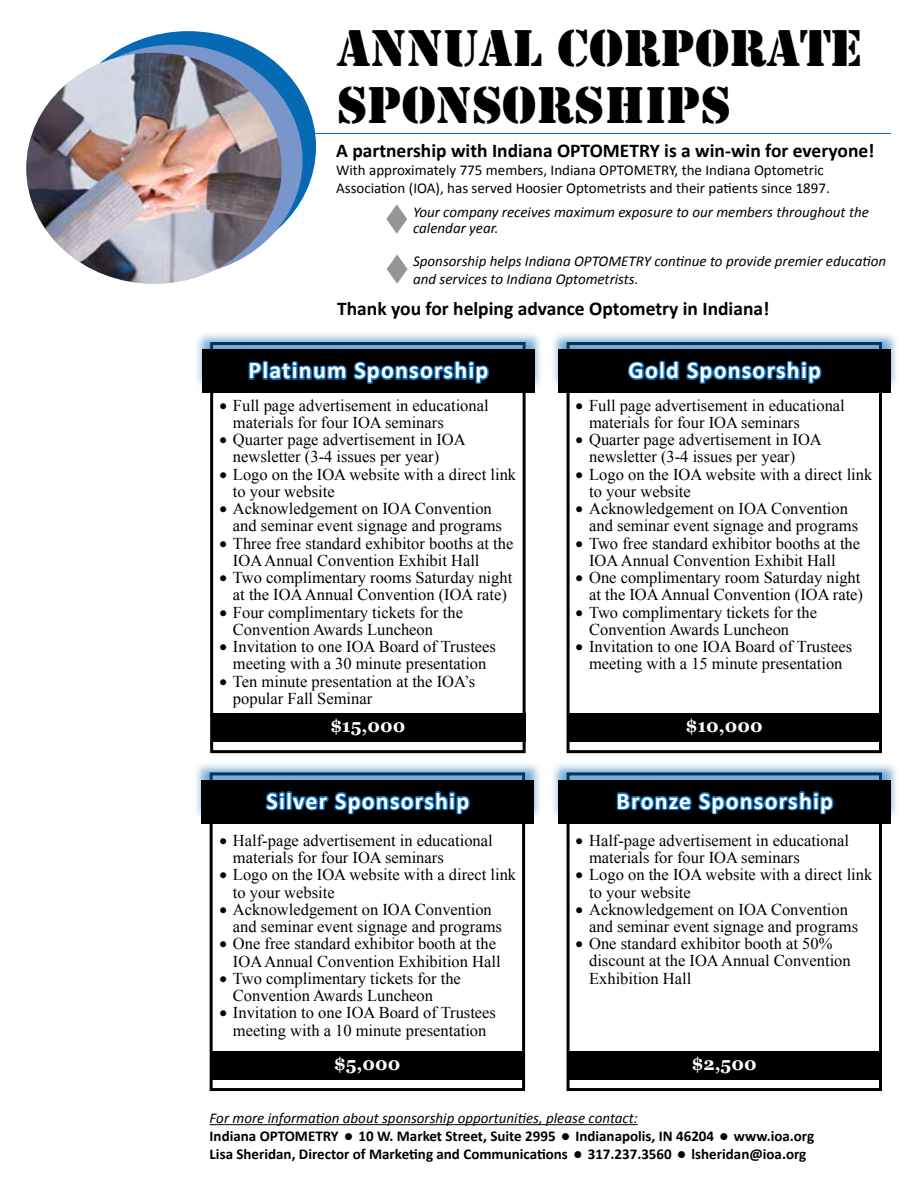
<style>
.page{position:relative;width:918px;height:1188px;background:#fff}
.page>*{position:absolute;margin:0;border:0;box-sizing:border-box;transform-origin:0 0}
.t1{font:48px/57.6px "Stencil Std";color:#000}
.t2{font:700 24px "Calibri";letter-spacing:.05em;color:#fff}
.t3{font:700 19.5px "Calibri";color:#000}
.t4{font:700 18px "Georgia";color:#fff}
.t5{font:16.5px/17.2px "Times New Roman";color:#000}
.t6{font:700 15px/18px "Calibri";color:#000}
.t7{font:italic 15px/16.5px "Calibri";color:#000}
.t8{font:15px/18px "Calibri";color:#000}
.s1{font-weight:400;font-style:italic}
</style>
<div class="page">
<hr style="left:310px;top:133px;width:581px;height:1px;background:#0669b3">
<div style="left:210px;top:342px;width:316px;height:411px;border:3px solid #000"></div>
<div style="left:194px;top:331px;width:349px;height:60px;background:#0669b3;opacity:.55"></div>
<div style="left:202px;top:350px;width:333px;height:43px;background:#000"></div>
<svg style="left:248px;top:360px;width:241px;height:25px"></svg>
<div style="left:213px;top:713px;width:313px;height:29px;background:#000"></div>
<div style="left:60px;top:31px;width:256px;height:231px;background:#0669b3;border-radius:50%"></div>
<div style="left:47px;top:45px;width:256px;height:231px;background:#7895cc;border-radius:50%"></div>
<hr style="left:210px;top:1124px;width:428px;height:1px;background:#000">
<img style="left:26px;top:53px;width:256px;height:231px">
<div style="left:567px;top:342px;width:315px;height:411px;border:3px solid #000"></div>
<div style="left:550px;top:331px;width:349px;height:60px;background:#0669b3;opacity:.55"></div>
<div style="left:559px;top:350px;width:332px;height:43px;background:#000"></div>
<svg style="left:628px;top:360px;width:194px;height:25px"></svg>
<div style="left:569px;top:713px;width:313px;height:29px;background:#000"></div>
<div style="left:210px;top:772px;width:315px;height:319px;border:3px solid #000"></div>
<div style="left:193px;top:761px;width:349px;height:61px;background:#0669b3;opacity:.55"></div>
<div style="left:202px;top:780px;width:332px;height:44px;background:#000"></div>
<svg style="left:264px;top:778px;width:208px;height:37px"></svg>
<div style="left:212px;top:1051px;width:313px;height:29px;background:#000"></div>
<div style="left:567px;top:772px;width:315px;height:319px;border:3px solid #000"></div>
<div style="left:550px;top:761px;width:349px;height:61px;background:#0669b3;opacity:.55"></div>
<div style="left:559px;top:780px;width:332px;height:44px;background:#000"></div>
<svg style="left:616px;top:791px;width:218px;height:24px"></svg>
<div style="left:569px;top:1051px;width:313px;height:29px;background:#000"></div>
<h1 class="t1" style="left:337px;top:19px;width:526px">ANNUAL CORPORATE<br>SPONSORSHIPS</h1>
<p class="t3" style="left:336px;top:138px;width:540px">A partnership with Indiana OPTOMETRY is a win-win for everyone!</p>
<p class="t8" style="left:336px;top:161px;width:495px">With approximately 775 members, Indiana OPTOMETRY, the Indiana Optometric<br>Association (IOA), has served Hoosier Optometrists and their patients since 1897.</p>
<p class="t7" style="left:413px;top:203px;width:457px">Your company receives maximum exposure to our members throughout the calendar year.</p>
<p class="t7" style="left:413px;top:252px;width:475px;line-height:18px">Sponsorship helps Indiana OPTOMETRY continue to provide premier education and services to Indiana Optometrists.</p>
<p class="t3" style="left:337px;top:296px;width:434px">Thank you for helping advance Optometry in Indiana!</p>
<h2 class="t2" style="left:248px;top:355px;width:242px">Platinum Sponsorship</h2>
<h2 class="t2" style="left:629px;top:355px;width:194px">Gold Sponsorship</h2>
<p class="t5" style="left:233px;top:396px;width:257px;text-indent:-13px">• Full page advertisement in educational materials for four IOA seminars</p>
<p class="t5" style="left:233px;top:431px;width:234px;text-indent:-13px">• Quarter page advertisement in IOA newsletter (3-4 issues per year)</p>
<p class="t5" style="left:233px;top:465px;width:285px;text-indent:-13px">• Logo on the IOA website with a direct link to your website</p>
<p class="t5" style="left:233px;top:500px;width:270px;text-indent:-13px">• Acknowledgement on IOA Convention and seminar event signage and programs</p>
<p class="t5" style="left:233px;top:534px;width:282px;text-indent:-13px">• Three free standard exhibitor booths at the<br>IOA Annual Convention Exhibit Hall</p>
<p class="t5" style="left:219px;top:569px;width:294px;text-align:center">• Two complimentary rooms Saturday night at the IOA Annual Convention (IOA rate)</p>
<p class="t5" style="left:233px;top:603px;width:232px;text-indent:-13px">• Four complimentary tickets for the<br>Convention Awards Luncheon</p>
<p class="t5" style="left:219px;top:638px;width:278px;text-align:center">• Invitation to one IOA Board of Trustees meeting with a 30 minute presentation</p>
<p class="t5" style="left:233px;top:672px;width:244px;text-indent:-13px">• Ten minute presentation at the IOA’s popular Fall Seminar</p>
<p class="t5" style="left:589px;top:396px;width:257px;text-indent:-13px">• Full page advertisement in educational materials for four IOA seminars</p>
<p class="t5" style="left:589px;top:431px;width:234px;text-indent:-13px">• Quarter page advertisement in IOA newsletter (3-4 issues per year)</p>
<p class="t5" style="left:589px;top:465px;width:285px;text-indent:-13px">• Logo on the IOA website with a direct link to your website</p>
<p class="t5" style="left:589px;top:500px;width:270px;text-indent:-13px">• Acknowledgement on IOA Convention and seminar event signage and programs</p>
<p class="t5" style="left:589px;top:534px;width:273px;text-indent:-13px">• Two free standard exhibitor booths at the<br>IOA Annual Convention Exhibit Hall</p>
<p class="t5" style="left:576px;top:569px;width:289px;text-align:right">• One complimentary room Saturday night at the IOA Annual Convention (IOA rate)</p>
<p class="t5" style="left:589px;top:603px;width:229px;text-indent:-13px">• Two complimentary tickets for the<br>Convention Awards Luncheon</p>
<p class="t5" style="left:576px;top:638px;width:278px;text-align:center">• Invitation to one IOA Board of Trustees meeting with a 15 minute presentation</p>
<p class="t4" style="left:330px;top:714px;width:76px">$15,000</p>
<p class="t4" style="left:686px;top:714px;width:78px">$10,000</p>
<h2 class="t2" style="left:267px;top:785px;width:204px">Silver Sponsorship</h2>
<h2 class="t2" style="left:617px;top:785px;width:218px">Bronze Sponsorship</h2>
<p class="t5" style="left:233px;top:831px;width:261px;text-indent:-13px">• Half-page advertisement in educational materials for four IOA seminars</p>
<p class="t5" style="left:233px;top:866px;width:285px;text-indent:-13px">• Logo on the IOA website with a direct link to your website</p>
<p class="t5" style="left:233px;top:900px;width:270px;text-indent:-13px">• Acknowledgement on IOA Convention and seminar event signage and programs</p>
<p class="t5" style="left:219px;top:935px;width:283px;text-align:right">• One free standard exhibitor booth at the<br>IOA Annual Convention Exhibition Hall</p>
<p class="t5" style="left:233px;top:969px;width:229px;text-indent:-13px">• Two complimentary tickets for the<br>Convention Awards Luncheon</p>
<p class="t5" style="left:219px;top:1004px;width:278px;text-align:center">• Invitation to one IOA Board of Trustees meeting with a 10 minute presentation</p>
<p class="t5" style="left:589px;top:831px;width:261px;text-indent:-13px">• Half-page advertisement in educational materials for four IOA seminars</p>
<p class="t5" style="left:589px;top:866px;width:285px;text-indent:-13px">• Logo on the IOA website with a direct link to your website</p>
<p class="t5" style="left:589px;top:900px;width:270px;text-indent:-13px">• Acknowledgement on IOA Convention and seminar event signage and programs</p>
<p class="t5" style="left:589px;top:935px;width:263px;text-indent:-13px">• One standard exhibitor booth at 50% discount at the IOA Annual Convention<br>Exhibition Hall</p>
<p class="t4" style="left:334px;top:1052px;width:68px">$5,000</p>
<p class="t4" style="left:692px;top:1052px;width:66px">$2,500</p>
<p class="t6" style="left:210px;top:1109px;width:606px"><span class="s1">For more information about sponsorship opportunities, please contact:<br></span>Indiana OPTOMETRY ● 10 W. Market Street, Suite 2995 ● Indianapolis, IN 46204 ● www.ioa.org<br>Lisa Sheridan, Director of Marketing and Communications ● 317.237.3560 ● lsheridan@ioa.org</p>
</div>
